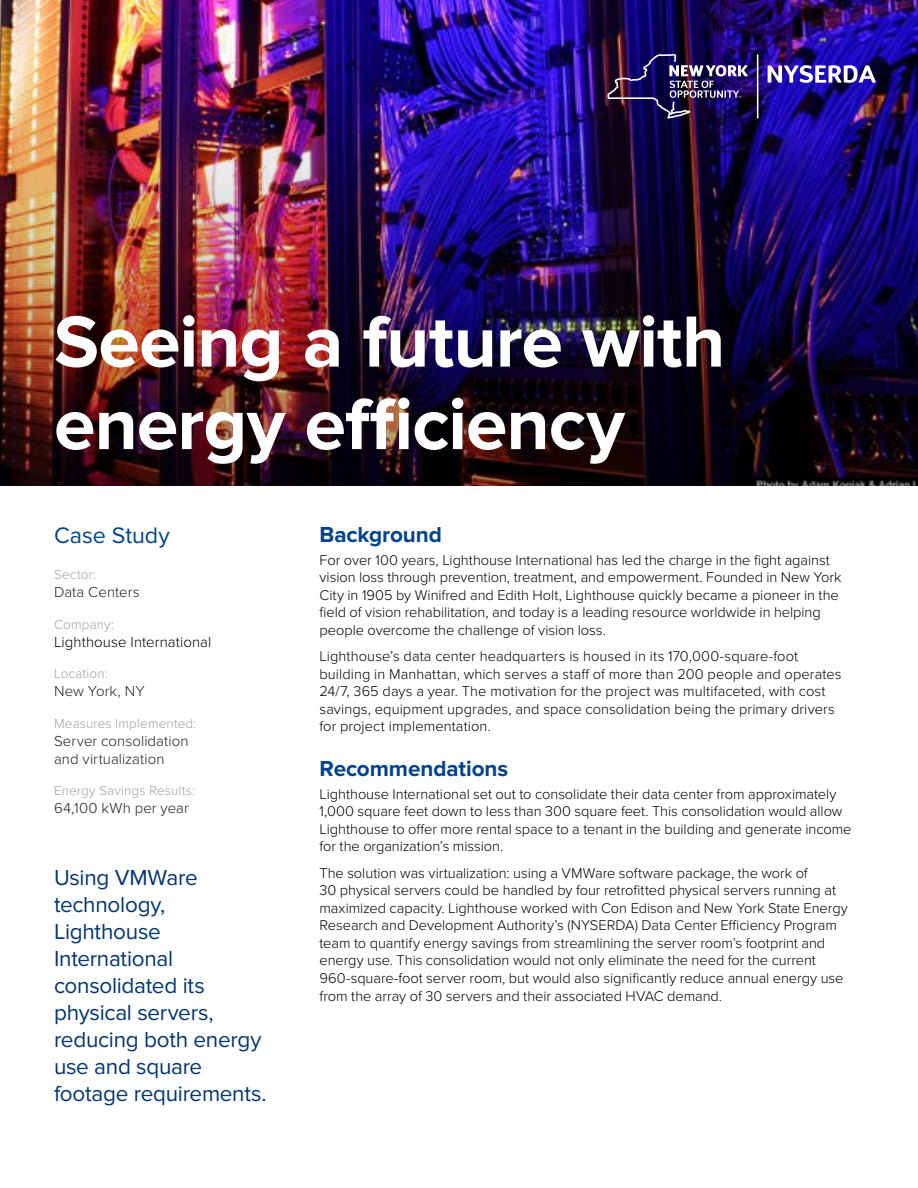
<style>
.page{position:relative;width:918px;height:1188px;background:#fff}
.page>*{position:absolute;margin:0;border:0;box-sizing:border-box;transform-origin:0 0}
.CS_Headline{font:700 75px/82.5px "Proxima Nova";letter-spacing:-.015em;color:#fff}
.t1{font:23.25px "Proxima Nova";color:#00438c}
.CS_Quote{font:22.5px/27px "Proxima Nova";letter-spacing:-.015em;color:#043673}
.CS_Sub_1{font:700 22.5px "Proxima Nova";letter-spacing:-.005em;color:#00438c}
.CS_Side_Body{font:300 15px/18px "Proxima Nova";letter-spacing:.005em;color:#222121}
.CS_Side_Body-2{font:300 15px "Proxima Nova";letter-spacing:.005em;color:#00000a}
.CS_Body_Text{font:300 14.7px/17.5px "Proxima Nova";letter-spacing:-.005em;color:#000}
.CS_Side_Subhead{font:300 13.5px "Proxima Nova";letter-spacing:.01em;color:#a39f9f}
</style>
<div class="page">
<img style="left:0;top:0;width:918px;height:486px">
<svg style="left:768px;top:65px;width:108px;height:18px"></svg>
<hr style="left:757px;top:54px;width:1px;height:65px;background:#fff">
<img style="left:608px;top:54px;width:140px;height:65px">
<p class="CS_Headline" style="left:54px;top:302px;width:673px">Seeing a future with energy efficiency</p>
<p class="t1" style="left:54px;top:522px;width:117px">Case Study</p>
<p class="CS_Side_Subhead" style="left:54px;top:565px;width:44px">Sector:</p>
<p class="CS_Side_Body" style="left:54px;top:582px;width:87px">Data Centers</p>
<p class="CS_Side_Subhead" style="left:54px;top:614px;width:62px">Company:</p>
<p class="CS_Side_Body-2" style="left:54px;top:631px;width:159px">Lighthouse International</p>
<p class="CS_Side_Subhead" style="left:54px;top:664px;width:55px">Location:</p>
<p class="CS_Side_Body" style="left:54px;top:681px;width:92px">New York, NY</p>
<p class="CS_Side_Subhead" style="left:54px;top:713px;width:144px">Measures Implemented:</p>
<p class="CS_Side_Body" style="left:54px;top:731px;width:136px">Server consolidation and virtualization</p>
<p class="CS_Side_Subhead" style="left:54px;top:781px;width:143px">Energy Savings Results:</p>
<p class="CS_Side_Body" style="left:54px;top:798px;width:136px">64,100 kWh per year</p>
<p class="CS_Quote" style="left:54px;top:865px;width:214px">Using VMWare technology,<br>Lighthouse<br>International consolidated its physical servers, reducing both energy use and square footage requirements.</p>
<p class="CS_Sub_1" style="left:320px;top:522px;width:124px">Background</p>
<p class="CS_Body_Text" style="left:320px;top:550px;width:524px">For over 100 years, Lighthouse International has led the charge in the fight against vision loss through prevention, treatment, and empowerment. Founded in New York City in 1905 by Winifred and Edith Holt, Lighthouse quickly became a pioneer in the field of vision rehabilitation, and today is a leading resource worldwide in helping people overcome the challenge of vision loss.</p>
<p class="CS_Body_Text" style="left:320px;top:647px;width:523px">Lighthouse’s data center headquarters is housed in its 170,000-square-foot building in Manhattan, which serves a staff of more than 200 people and operates 24/7, 365 days a year. The motivation for the project was multifaceted, with cost savings, equipment upgrades, and space consolidation being the primary drivers for project implementation.</p>
<p class="CS_Sub_1" style="left:320px;top:756px;width:190px">Recommendations</p>
<p class="CS_Body_Text" style="left:320px;top:784px;width:534px">Lighthouse International set out to consolidate their data center from approximately 1,000 square feet down to less than 300 square feet. This consolidation would allow Lighthouse to offer more rental space to a tenant in the building and generate income for the organization’s mission.</p>
<p class="CS_Body_Text" style="left:320px;top:863px;width:530px">The solution was virtualization: using a VMWare software package, the work of<br>30 physical servers could be handled by four retrofitted physical servers running at maximized capacity. Lighthouse worked with Con Edison and New York State Energy Research and Development Authority’s (NYSERDA) Data Center Efficiency Program team to quantify energy savings from streamlining the server room’s footprint and energy use. This consolidation would not only eliminate the need for the current 960-square-foot server room, but would also significantly reduce annual energy use from the array of 30 servers and their associated HVAC demand.</p>
</div>
